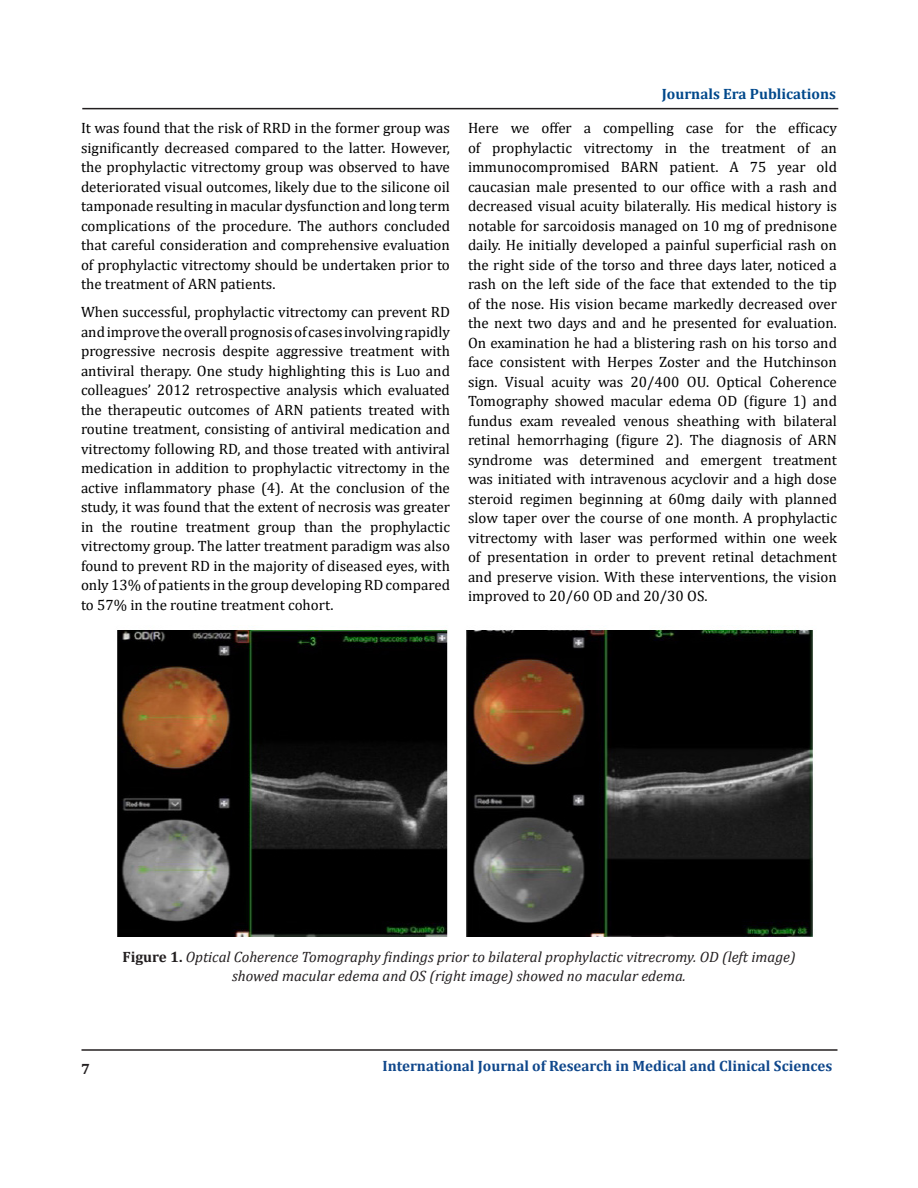
<style>
.page{position:relative;width:918px;height:1188px;background:#fff}
.page>*{position:absolute;margin:0;border:0;box-sizing:border-box;transform-origin:0 0}
.t1{font:15px/19.5px "Cambria";color:#000;text-align:justify}
.t2{font:italic 15px "Cambria";color:#231f20}
.t3{font:700 15px "Cambria";color:#0f478b}
.t4{font:700 15px "Cambria";color:#00488b}
.t5{font:700 15px "Cambria";color:#231f20}
.s1{font-weight:700;font-style:normal}
</style>
<div class="page">
<hr style="left:81px;top:1049px;width:756px;height:2px;background:#231f20">
<hr style="left:82px;top:108px;width:756px;height:1px;background:#231f20">
<img style="left:117px;top:629px;width:696px;height:308px">
<p class="t1" style="left:81px;top:118px;width:371px">It was found that the risk of RRD in the former group was significantly decreased compared to the latter. However, the prophylactic vitrectomy group was observed to have deteriorated visual outcomes, likely due to the silicone oil tamponade resulting in macular dysfunction and long term complications of the procedure. The authors concluded that careful consideration and comprehensive evaluation of prophylactic vitrectomy should be undertaken prior to the treatment of ARN patients.</p>
<p class="t1" style="left:81px;top:302px;width:371px">When successful, prophylactic vitrectomy can prevent RD and improve the overall prognosis of cases involving rapidly progressive necrosis despite aggressive treatment with antiviral therapy. One study highlighting this is Luo and colleagues’ 2012 retrospective analysis which evaluated the therapeutic outcomes of ARN patients treated with routine treatment, consisting of antiviral medication and vitrectomy following RD, and those treated with antiviral medication in addition to prophylactic vitrectomy in the active inflammatory phase (4). At the conclusion of the study, it was found that the extent of necrosis was greater in the routine treatment group than the prophylactic vitrectomy group. The latter treatment paradigm was also found to prevent RD in the majority of diseased eyes, with only 13% of patients in the group developing RD compared to 57% in the routine treatment cohort.</p>
<p class="t4" style="left:662px;top:84px;width:176px">Journals Era Publications</p>
<p class="t1" style="left:468px;top:118px;width:371px">Here we offer a compelling case for the efficacy of prophylactic vitrectomy in the treatment of an immunocompromised BARN patient. A 75 year old caucasian male presented to our office with a rash and decreased visual acuity bilaterally. His medical history is notable for sarcoidosis managed on 10 mg of prednisone daily. He initially developed a painful superficial rash on the right side of the torso and three days later, noticed a rash on the left side of the face that extended to the tip of the nose. His vision became markedly decreased over the next two days and and he presented for evaluation.<br>On examination he had a blistering rash on his torso and face consistent with Herpes Zoster and the Hutchinson sign. Visual acuity was 20/400 OU. Optical Coherence Tomography showed macular edema OD (figure 1) and fundus exam revealed venous sheathing with bilateral retinal hemorrhaging (figure 2). The diagnosis of ARN syndrome was determined and emergent treatment was initiated with intravenous acyclovir and a high dose steroid regimen beginning at 60mg daily with planned slow taper over the course of one month. A prophylactic vitrectomy with laser was performed within one week of presentation in order to prevent retinal detachment and preserve vision. With these interventions, the vision improved to 20/60 OD and 20/30 OS.</p>
<p class="t5" style="left:81px;top:1058px;width:10px">7</p>
<p class="t2" style="left:122px;top:946px;width:675px"><span class="s1">Figure 1.</span> Optical Coherence Tomography findings prior to bilateral prophylactic vitrecromy. OD (left image)</p>
<p class="t2" style="left:232px;top:966px;width:455px">showed macular edema and OS (right image) showed no macular edema.</p>
<p class="t3" style="left:382px;top:1055px;width:451px">International Journal of Research in Medical and Clinical Sciences</p>
</div>
